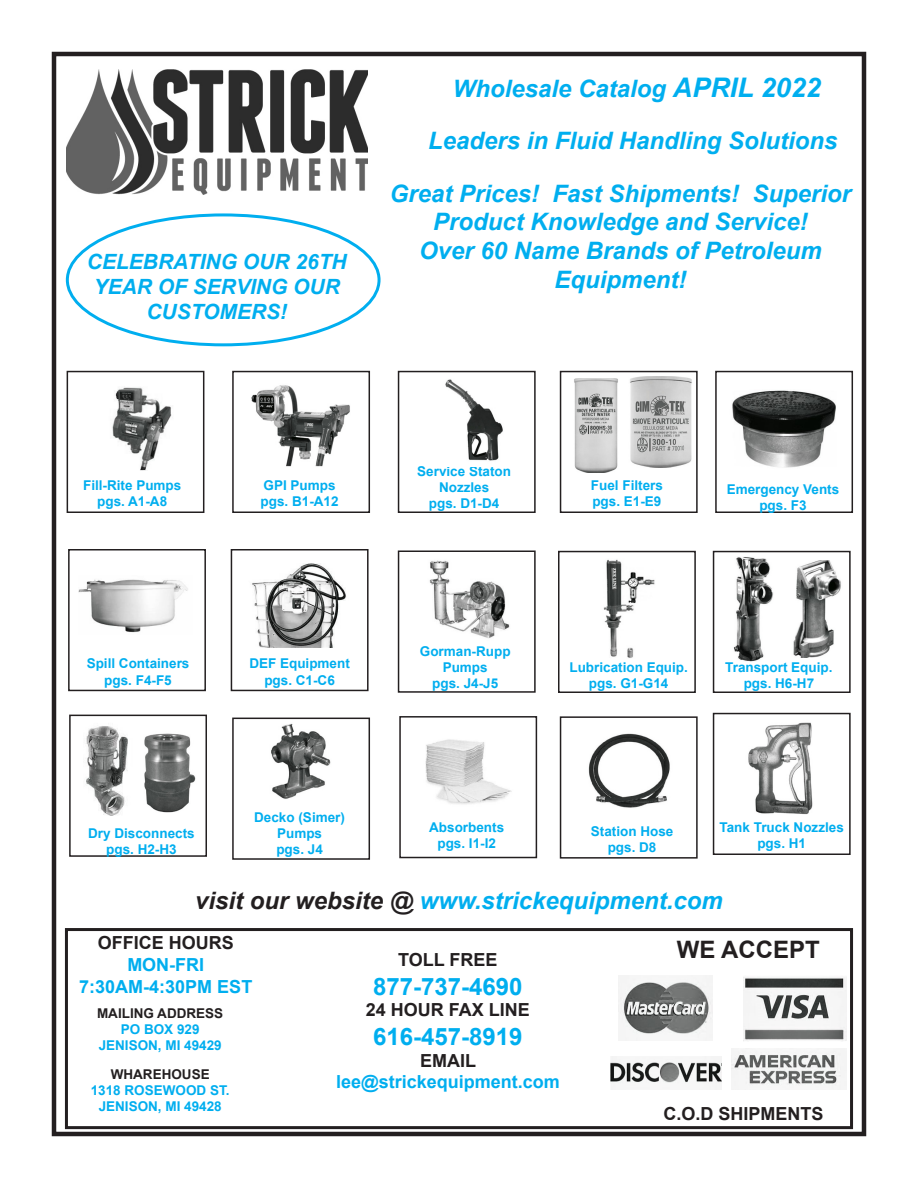
<style>
.page{position:relative;width:918px;height:1188px;background:#fff}
.page>*{position:absolute;margin:0;border:0;box-sizing:border-box;transform-origin:0 0}
.t1{font:italic 700 24px/28.8px "Arial";color:#00aeef;text-align:center}
.t2{font:700 24px "Arial";color:#00aeef}
.t3{font:700 24px "Arial";color:#231f20}
.t4{font:italic 700 21px/25.2px "Arial";color:#00aeef;text-align:center}
.t5{font:700 18px/21.6px "Arial";color:#00aeef;text-align:center}
.t6{font:700 18px "Arial";color:#231f20}
.t7{font:700 13.5px/16.2px "Arial";color:#00aeef;text-align:center}
.s1{font-size:27px}
.s2{color:#231f20}
</style>
<div class="page">
<div style="left:52px;top:52px;width:814px;height:1084px;border:4px solid #231f20"></div>
<img style="left:67px;top:69px;width:300px;height:125px">
<div style="left:65px;top:928px;width:788px;height:201px;border:3px solid #231f20"></div>
<div style="left:715px;top:371px;width:138px;height:142px;border:2px solid #231f20"></div>
<div style="left:67px;top:371px;width:137px;height:142px;border:2px solid #231f20"></div>
<div style="left:232px;top:371px;width:138px;height:142px;border:2px solid #231f20"></div>
<div style="left:398px;top:371px;width:138px;height:142px;border:2px solid #231f20"></div>
<div style="left:560px;top:371px;width:138px;height:142px;border:2px solid #231f20"></div>
<div style="left:68px;top:549px;width:138px;height:142px;border:2px solid #231f20"></div>
<div style="left:69px;top:715px;width:138px;height:142px;border:2px solid #231f20"></div>
<div style="left:231px;top:549px;width:138px;height:142px;border:2px solid #231f20"></div>
<div style="left:398px;top:550px;width:138px;height:143px;border:2px solid #231f20"></div>
<div style="left:558px;top:551px;width:138px;height:142px;border:2px solid #231f20"></div>
<div style="left:713px;top:551px;width:138px;height:142px;border:2px solid #231f20"></div>
<div style="left:232px;top:718px;width:138px;height:142px;border:2px solid #231f20"></div>
<div style="left:399px;top:716px;width:138px;height:142px;border:2px solid #231f20"></div>
<div style="left:560px;top:716px;width:138px;height:143px;border:2px solid #231f20"></div>
<div style="left:713px;top:713px;width:138px;height:142px;border:2px solid #231f20"></div>
<img style="left:112px;top:387px;width:60px;height:84px">
<img style="left:251px;top:385px;width:99px;height:82px">
<img style="left:445px;top:379px;width:58px;height:82px">
<img style="left:630px;top:376px;width:62px;height:92px">
<img style="left:574px;top:379px;width:44px;height:93px">
<img style="left:732px;top:390px;width:104px;height:78px">
<img style="left:79px;top:579px;width:109px;height:54px">
<img style="left:252px;top:563px;width:94px;height:85px">
<img style="left:429px;top:560px;width:81px;height:78px">
<img style="left:603px;top:559px;width:52px;height:99px">
<img style="left:733px;top:557px;width:40px;height:105px">
<img style="left:793px;top:560px;width:48px;height:97px">
<img style="left:86px;top:726px;width:42px;height:90px">
<img style="left:144px;top:733px;width:52px;height:79px">
<img style="left:271px;top:723px;width:60px;height:76px">
<img style="left:588px;top:733px;width:82px;height:75px">
<img style="left:748px;top:722px;width:65px;height:93px">
<img style="left:619px;top:976px;width:94px;height:64px">
<img style="left:744px;top:977px;width:102px;height:64px">
<img style="left:732px;top:1048px;width:114px;height:41px">
<img style="left:610px;top:1056px;width:111px;height:33px">
<img style="left:425px;top:739px;width:87px;height:65px">
<p class="t4" style="left:87px;top:249px;width:261px">CELEBRATING OUR 26TH<br>YEAR OF SERVING OUR<br>CUSTOMERS!</p>
<p class="t1" style="left:453px;top:75px;width:370px">Wholesale Catalog <span class="s1">APRIL 2022</span></p>
<p class="t1" style="left:428px;top:127px;width:411px">Leaders in Fluid Handling Solutions</p>
<p class="t1" style="left:390px;top:179px;width:463px">Great Prices! Fast Shipments! Superior<br>Product Knowledge and Service!<br>Over 60 Name Brands of Petroleum<br>Equipment!</p>
<p class="t7" style="left:83px;top:477px;width:100px">Fill-Rite Pumps pgs. A1-A8</p>
<p class="t7" style="left:261px;top:477px;width:80px;text-align:left">GPI Pumps pgs. B1-A12</p>
<p class="t7" style="left:417px;top:463px;width:95px">Service Staton<br>Nozzles<br>pgs. D1-D4</p>
<p class="t7" style="left:591px;top:477px;width:74px;text-align:left">Fuel Filters pgs. E1-E9</p>
<p class="t7" style="left:727px;top:481px;width:114px">Emergency Vents pgs. F3</p>
<p class="t7" style="left:87px;top:656px;width:104px">Spill Containers pgs. F4-F5</p>
<p class="t7" style="left:249px;top:656px;width:102px">DEF Equipment pgs. C1-C6</p>
<p class="t7" style="left:420px;top:643px;width:92px">Gorman-Rupp<br>Pumps<br>pgs. J4-J5</p>
<p class="t7" style="left:569px;top:659px;width:120px">Lubrication Equip. pgs. G1-G14</p>
<p class="t7" style="left:725px;top:659px;width:109px">Transport Equip. pgs. H6-H7</p>
<p class="t7" style="left:88px;top:825px;width:108px">Dry Disconnects pgs. H2-H3</p>
<p class="t7" style="left:254px;top:809px;width:92px">Decko (Simer)<br>Pumps<br>pgs. J4</p>
<p class="t7" style="left:429px;top:819px;width:77px">Absorbents pgs. I1-I2</p>
<p class="t7" style="left:591px;top:823px;width:84px">Station Hose pgs. D8</p>
<p class="t7" style="left:720px;top:819px;width:126px">Tank Truck Nozzles pgs. H1</p>
<p class="t1" style="left:195px;top:887px;width:529px"><span class="s2">visit our website @</span> www.strickequipment.com</p>
<p class="t5" style="left:79px;top:933px;width:175px"><span class="s2">OFFICE HOURS<br></span>MON-FRI<br>7:30AM-4:30PM EST</p>
<p class="t7" style="left:97px;top:1005px;width:128px"><span class="s2">MAILING ADDRESS<br></span>PO BOX 929<br>JENISON, MI 49429</p>
<p class="t7" style="left:91px;top:1066px;width:140px"><span class="s2">WHAREHOUSE<br></span>1318 ROSEWOOD ST.<br>JENISON, MI 49428</p>
<p class="t6" style="left:398px;top:947px;width:101px">TOLL FREE</p>
<p class="t2" style="left:373px;top:969px;width:151px">877-737-4690</p>
<p class="t6" style="left:366px;top:997px;width:166px">24 HOUR FAX LINE</p>
<p class="t2" style="left:373px;top:1020px;width:151px">616-457-8919</p>
<p class="t5" style="left:336px;top:1050px;width:225px"><span class="s2">EMAIL </span>lee@strickequipment.com</p>
<p class="t3" style="left:677px;top:932px;width:145px">WE ACCEPT</p>
<p class="t6" style="left:663px;top:1101px;width:162px">C.O.D SHIPMENTS</p>
</div>
